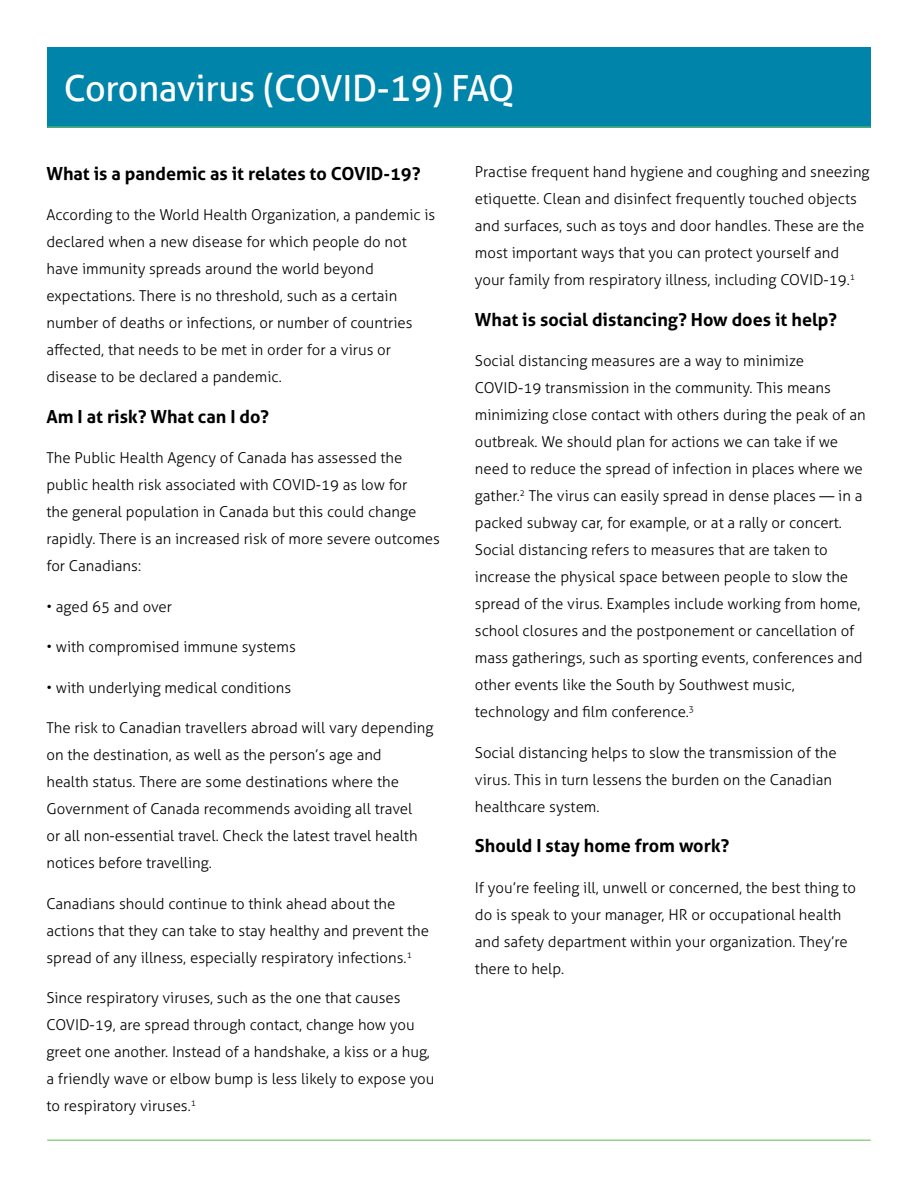
<style>
.page{position:relative;width:918px;height:1188px;background:#fff}
.page>*{position:absolute;margin:0;border:0;box-sizing:border-box;transform-origin:0 0}
.t1{font:36px "Aller";letter-spacing:-.01em;color:#fff}
.t2{font:700 18px "Aller";color:#000}
.t3{font:300 15px/27px "Aller";color:#000}
</style>
<div class="page">
<div style="left:47px;top:47px;width:824px;height:80px;background:#0084a9"></div>
<hr style="left:47px;top:127px;width:824px;height:1px;background:#73c167">
<hr style="left:47px;top:1140px;width:824px;height:1px;background:#73c167">
<h1 class="t1" style="left:64px;top:67px;width:452px">Coronavirus (COVID-19) FAQ</h1>
<p class="t2" style="left:46px;top:162px;width:376px">What is a pandemic as it relates to COVID-19?</p>
<p class="t3" style="left:46px;top:201px;width:390px">According to the World Health Organization, a pandemic is declared when a new disease for which people do not have immunity spreads around the world beyond expectations. There is no threshold, such as a certain number of deaths or infections, or number of countries affected, that needs to be met in order for a virus or disease to be declared a pandemic.</p>
<p class="t2" style="left:46px;top:405px;width:224px">Am I at risk? What can I do?</p>
<p class="t3" style="left:46px;top:444px;width:395px">The Public Health Agency of Canada has assessed the public health risk associated with COVID-19 as low for<br>the general population in Canada but this could change rapidly. There is an increased risk of more severe outcomes for Canadians:</p>
<p class="t3" style="left:46px;top:593px;width:127px">• aged 65 and over</p>
<p class="t3" style="left:46px;top:633px;width:251px">• with compromised immune systems</p>
<p class="t3" style="left:46px;top:674px;width:246px">• with underlying medical conditions</p>
<p class="t3" style="left:46px;top:714px;width:389px">The risk to Canadian travellers abroad will vary depending on the destination, as well as the person’s age and<br>health status. There are some destinations where the Government of Canada recommends avoiding all travel<br>or all non-essential travel. Check the latest travel health notices before travelling.</p>
<p class="t3" style="left:46px;top:890px;width:384px">Canadians should continue to think ahead about the actions that they can take to stay healthy and prevent the spread of any illness, especially respiratory infections.<sup>1</sup></p>
<p class="t3" style="left:46px;top:984px;width:390px">Since respiratory viruses, such as the one that causes COVID-19, are spread through contact, change how you greet one another. Instead of a handshake, a kiss or a hug, a friendly wave or elbow bump is less likely to expose you to respiratory viruses.<sup>1</sup></p>
<p class="t3" style="left:475px;top:159px;width:396px">Practise frequent hand hygiene and coughing and sneezing etiquette. Clean and disinfect frequently touched objects and surfaces, such as toys and door handles. These are the most important ways that you can protect yourself and your family from respiratory illness, including COVID-19.<sup>1</sup></p>
<p class="t2" style="left:475px;top:308px;width:364px">What is social distancing? How does it help?</p>
<p class="t3" style="left:475px;top:348px;width:392px">Social distancing measures are a way to minimize COVID-19 transmission in the community. This means minimizing close contact with others during the peak of an outbreak. We should plan for actions we can take if we need to reduce the spread of infection in places where we gather.<sup>2</sup> The virus can easily spread in dense places — in a packed subway car, for example, or at a rally or concert.<br>Social distancing refers to measures that are taken to increase the physical space between people to slow the spread of the virus. Examples include working from home, school closures and the postponement or cancellation of mass gatherings, such as sporting events, conferences and other events like the South by Southwest music, technology and film conference.<sup>3</sup></p>
<p class="t3" style="left:475px;top:739px;width:363px">Social distancing helps to slow the transmission of the virus. This in turn lessens the burden on the Canadian healthcare system.</p>
<p class="t2" style="left:475px;top:835px;width:256px">Should I stay home from work?</p>
<p class="t3" style="left:475px;top:874px;width:383px">If you’re feeling ill, unwell or concerned, the best thing to do is speak to your manager, HR or occupational health and safety department within your organization. They’re there to help.</p>
</div>
